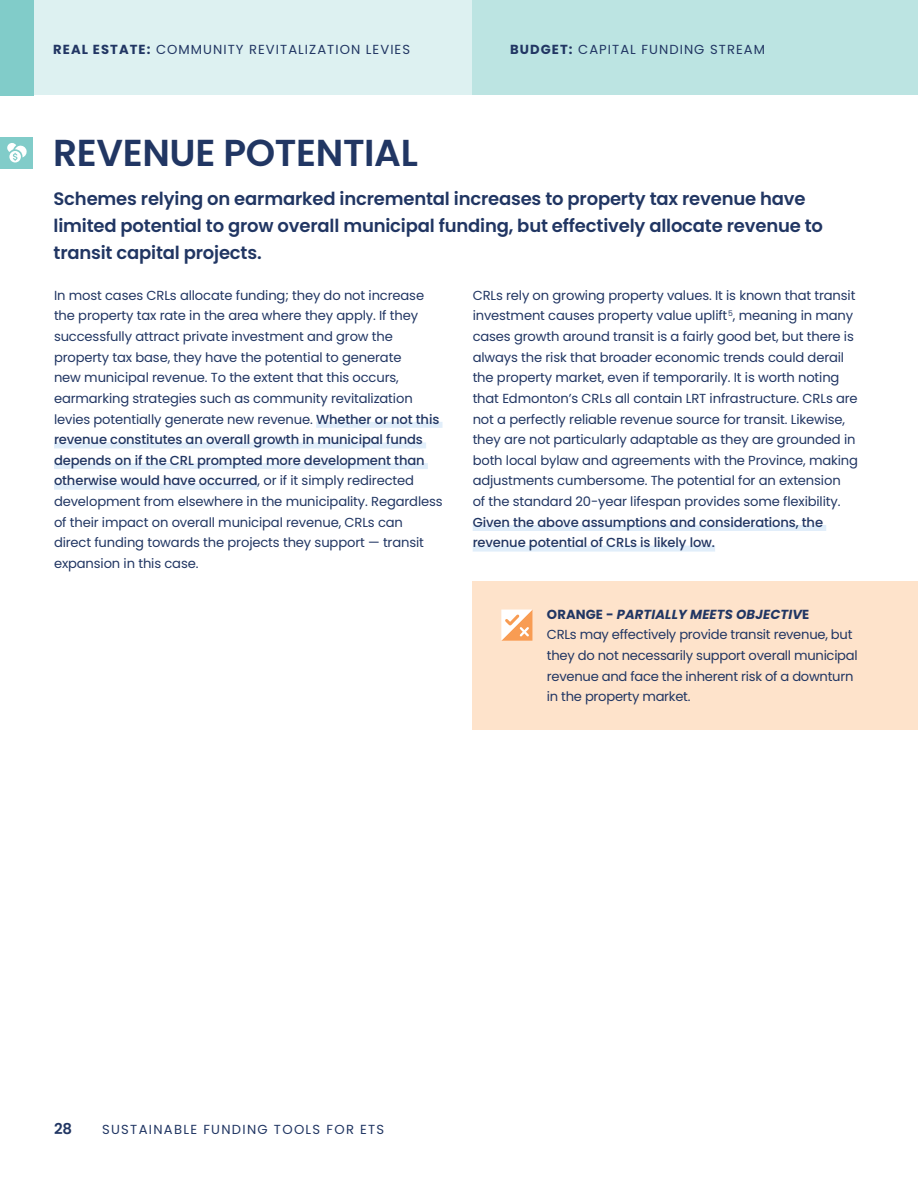
<style>
.page{position:relative;width:918px;height:1188px;background:#fff}
.page>*{position:absolute;margin:0;border:0;box-sizing:border-box;transform-origin:0 0}
.Large_Subhead{font:600 37.5px "Poppins";letter-spacing:-.01em;color:#213663}
.Large_Body_Copy{font:600 18px/27px "Poppins";letter-spacing:-.01em;color:#213663}
.t1{font:600 15px "Poppins";color:#213663}
.Body_Copy{font:13.2px/20.7px "Poppins";letter-spacing:-.01em;color:#213663}
.Body_Copy-2{font:13.2px "Poppins";letter-spacing:.08em;color:#213663}
.Body_Copy-3{font:italic 700 13.2px "Poppins";letter-spacing:.01em;color:#213663}
.Body_Copy-4{font:13.2px "Poppins";letter-spacing:.1em;color:#213663}
.s1{font-weight:700}
.s2{font-weight:500}
.s3{font-style:normal}
</style>
<div class="page">
<div style="left:0;top:0;width:472px;height:95px;background:#ddf1f1"></div>
<div style="left:472px;top:0;width:446px;height:95px;background:#bce4e2"></div>
<div style="left:0;top:0;width:33px;height:95px;background:#81ccc9"></div>
<div style="left:0;top:137px;width:33px;height:31px;background:#81ccc9"></div>
<div style="left:316px;top:422px;width:127px;height:6px;background:#e1eefa"></div>
<div style="left:54px;top:442px;width:372px;height:6px;background:#e1eefa"></div>
<div style="left:54px;top:463px;width:374px;height:6px;background:#e1eefa"></div>
<div style="left:54px;top:484px;width:204px;height:6px;background:#e1eefa"></div>
<div style="left:473px;top:525px;width:353px;height:6px;background:#e1eefa"></div>
<div style="left:473px;top:546px;width:242px;height:6px;background:#e1eefa"></div>
<div style="left:473px;top:581px;width:445px;height:149px;background:#fee3cb"></div>
<svg style="left:501px;top:610px;width:31px;height:31px"></svg>
<svg style="left:7px;top:143px;width:20px;height:20px"></svg>
<p class="Body_Copy-2" style="left:53px;top:41px;width:358px"><span class="s1">REAL ESTATE:</span> COMMUNITY REVITALIZATION LEVIES</p>
<p class="Body_Copy-2" style="left:510px;top:41px;width:256px"><span class="s1">BUDGET:</span> CAPITAL FUNDING STREAM</p>
<p class="Large_Subhead" style="left:53px;top:131px;width:366px">REVENUE POTENTIAL</p>
<p class="Large_Body_Copy" style="left:54px;top:185px;width:771px">Schemes relying on earmarked incremental increases to property tax revenue have limited potential to grow overall municipal funding, but effectively allocate revenue to transit capital projects.</p>
<p class="Body_Copy" style="left:54px;top:285px;width:390px">In most cases CRLs allocate funding; they do not increase the property tax rate in the area where they apply. If they successfully attract private investment and grow the property tax base, they have the potential to generate<br>new municipal revenue. To the extent that this occurs, earmarking strategies such as community revitalization levies potentially generate new revenue. <span class="s2">Whether or not this revenue constitutes an overall growth in municipal funds depends on if the CRL prompted more development than otherwise would have occurred</span>, or if it simply redirected development from elsewhere in the municipality. Regardless of their impact on overall municipal revenue, CRLs can direct funding towards the projects they support — transit expansion in this case.</p>
<p class="Body_Copy" style="left:473px;top:285px;width:387px">CRLs rely on growing property values. It is known that transit investment causes property value uplift<sup>5</sup>, meaning in many cases growth around transit is a fairly good bet, but there is always the risk that broader economic trends could derail the property market, even if temporarily. It is worth noting that Edmonton’s CRLs all contain LRT infrastructure. CRLs are not a perfectly reliable revenue source for transit. Likewise, they are not particularly adaptable as they are grounded in both local bylaw and agreements with the Province, making adjustments cumbersome. The potential for an extension<br>of the standard 20-year lifespan provides some flexibility.<br><span class="s2">Given the above assumptions and considerations, the revenue potential of CRLs is likely low.</span></p>
<p class="Body_Copy-3" style="left:547px;top:606px;width:264px"><span class="s3">ORANGE -</span> PARTIALLY MEETS OBJECTIV<span class="s3">E</span></p>
<p class="Body_Copy" style="left:547px;top:624px;width:312px">CRLs may effectively provide transit revenue, but they do not necessarily support overall municipal revenue and face the inherent risk of a downturn in the property market.</p>
<p class="t1" style="left:54px;top:1120px;width:20px">28</p>
<p class="Body_Copy-4" style="left:102px;top:1122px;width:284px">SUSTAINABLE FUNDING TOOLS FOR ETS</p>
</div>
